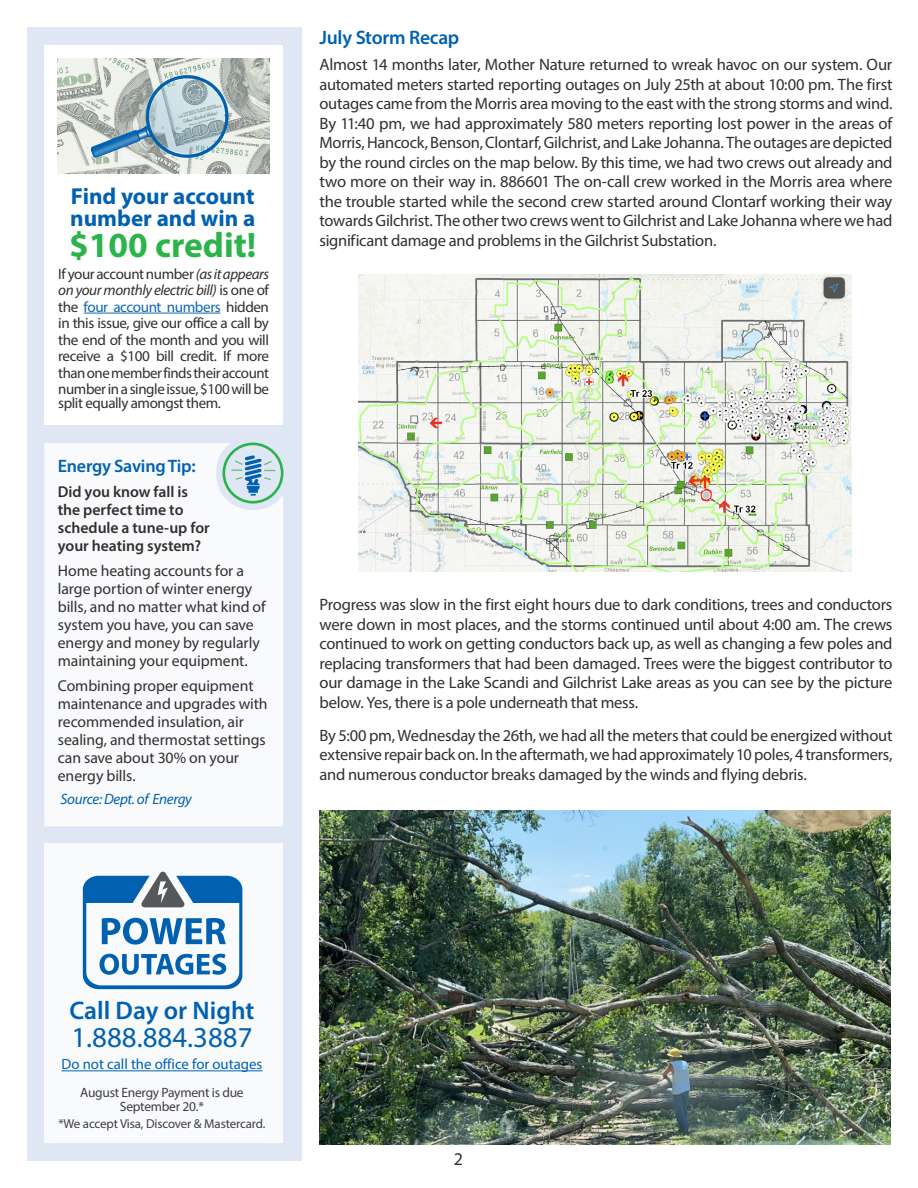
<style>
.page{position:relative;width:918px;height:1188px;background:#fff}
.page>*{position:absolute;margin:0;border:0;box-sizing:border-box;transform-origin:0 0}
.t1{font:700 35.4px "Myriad Pro";color:#2cb34b}
.Board_of_Directors{font:28.95px "Myriad Pro";color:#0161b0}
.Board_of_Directors-2{font:600 25.5px "Myriad Pro";color:#0161b0}
.t2{font:700 23.1px/21.8px "Myriad Pro";color:#0161b0}
.Titles{font:600 19.5px "Myriad Pro";letter-spacing:-.015em;color:#0161b0}
.Energy_Saving_Tip{font:600 18px "Myriad Pro";letter-spacing:-.01em;color:#0161b0}
.t3{font:18px "Myriad Pro";color:#312f30}
.Body{font:16.5px/19.5px "Myriad Pro";letter-spacing:-.015em;color:#312f30;text-align:justify}
.Energy_Saving_Tip-2{font:15.75px/18px "Myriad Pro";letter-spacing:-.005em;color:#312f30}
.Energy_Saving_Tip-3{font:600 15.75px/18px "Myriad Pro";color:#312f30}
.Body-2{font:15px/16.5px "Myriad Pro";letter-spacing:-.03em;color:#312f30;text-align:justify}
.Energy_Saving_Tip-4{font:italic 15px "Myriad Pro";letter-spacing:-.02em;color:#0161b0}
.Board_of_Directors-3{font:14.85px "Myriad Pro";color:#0161b0}
.Board_of_Directors-4{font:13.5px/14.4px "Myriad Pro";letter-spacing:-.02em;color:#3e3e3f;text-align:center}
.Board_of_Directors-5{font:12.9px "Myriad Pro";letter-spacing:-.01em;color:#3e3e3f}
.s1{font-style:italic}
.s2{color:#1166b3}
</style>
<div class="page">
<div style="left:27px;top:27px;width:274px;height:1134px;background:#e0e7f4"></div>
<div style="left:27px;top:27px;width:275px;height:662px;background:#e0e7f4"></div>
<div style="left:45px;top:45px;width:238px;height:379px;background:#fff"></div>
<img style="left:58px;top:59px;width:212px;height:115px">
<svg style="left:91px;top:70px;width:143px;height:93px;background:#aec1c8"></svg>
<div style="left:44px;top:443px;width:239px;height:383px;background:#f9fafc"></div>
<div style="left:223px;top:443px;width:61px;height:61px;border:3px solid #2cb34b;border-radius:50%"></div>
<svg style="left:219px;top:453px;width:56px;height:43px"></svg>
<hr style="left:84px;top:313px;width:136px;height:1px;background:#1166b3">
<div style="left:44px;top:843px;width:239px;height:300px;background:#f9fafc"></div>
<hr style="left:61px;top:1070px;width:201px;height:1px;background:#0161b0">
<svg style="left:83px;top:872px;width:159px;height:117px"></svg>
<img style="left:320px;top:810px;width:571px;height:335px">
<img style="left:359px;top:274px;width:493px;height:298px">
<p class="t2" style="left:70px;top:184px;width:187px">Find your account number and win a</p>
<p class="t1" style="left:69px;top:222px;width:188px">$100 credit!</p>
<p class="Body-2" style="left:58px;top:265px;width:212px">If your account number <span class="s1">(as it appears on your monthly electric bill)</span> is one of the <span class="s2">four account numbers</span> hidden in this issue, give our office a call by the end of the month and you will receive a $100 bill credit. If more than one member finds their account number in a single issue, $100 will be</p>
<p class="Body-2" style="left:58px;top:394px;width:164px">split equally amongst them.</p>
<p class="Energy_Saving_Tip" style="left:58px;top:455px;width:140px">Energy Saving Tip:</p>
<p class="Energy_Saving_Tip-3" style="left:58px;top:483px;width:154px">Did you know fall is the perfect time to schedule a tune-up for your heating system?</p>
<p class="Energy_Saving_Tip-2" style="left:58px;top:561px;width:209px">Home heating accounts for a large portion of winter energy bills, and no matter what kind of system you have, you can save energy and money by regularly maintaining your equipment.</p>
<p class="Energy_Saving_Tip-2" style="left:58px;top:676px;width:211px">Combining proper equipment maintenance and upgrades with recommended insulation, air sealing, and thermostat settings can save about 30% on your energy bills.</p>
<p class="Energy_Saving_Tip-4" style="left:60px;top:790px;width:133px">Source: Dept. of Energy</p>
<p class="Titles" style="left:320px;top:25px;width:141px">July Storm Recap</p>
<p class="Body" style="left:320px;top:55px;width:575px">Almost 14 months later, Mother Nature returned to wreak havoc on our system. Our automated meters started reporting outages on July 25th at about 10:00 pm. The first outages came from the Morris area moving to the east with the strong storms and wind.<br>By 11:40 pm, we had approximately 580 meters reporting lost power in the areas of Morris, Hancock, Benson, Clontarf, Gilchrist, and Lake Johanna. The outages are depicted by the round circles on the map below. By this time, we had two crews out already and two more on their way in. 886601 The on-call crew worked in the Morris area where the trouble started while the second crew started around Clontarf working their way towards Gilchrist. The other two crews went to Gilchrist and Lake Johanna where we had significant damage and problems in the Gilchrist Substation.</p>
<p class="Body" style="left:320px;top:595px;width:575px">Progress was slow in the first eight hours due to dark conditions, trees and conductors were down in most places, and the storms continued until about 4:00 am. The crews continued to work on getting conductors back up, as well as changing a few poles and replacing transformers that had been damaged. Trees were the biggest contributor to our damage in the Lake Scandi and Gilchrist Lake areas as you can see by the picture below. Yes, there is a pole underneath that mess.</p>
<p class="Body" style="left:320px;top:725px;width:575px">By 5:00 pm, Wednesday the 26th, we had all the meters that could be energized without extensive repair back on. In the aftermath, we had approximately 10 poles, 4 transformers, and numerous conductor breaks damaged by the winds and flying debris.</p>
<p class="Board_of_Directors-2" style="left:70px;top:994px;width:186px">Call Day or Night</p>
<p class="Board_of_Directors" style="left:71px;top:1020px;width:183px">1.888.884.3887</p>
<p class="Board_of_Directors-3" style="left:61px;top:1055px;width:203px">Do not call the office for outages</p>
<p class="Board_of_Directors-4" style="left:80px;top:1085px;width:165px">August Energy Payment is due<br>September 20.*</p>
<p class="Board_of_Directors-5" style="left:58px;top:1115px;width:209px">*We accept Visa, Discover &amp; Mastercard.</p>
<p class="t3" style="left:454px;top:1148px;width:11px">2</p>
</div>
